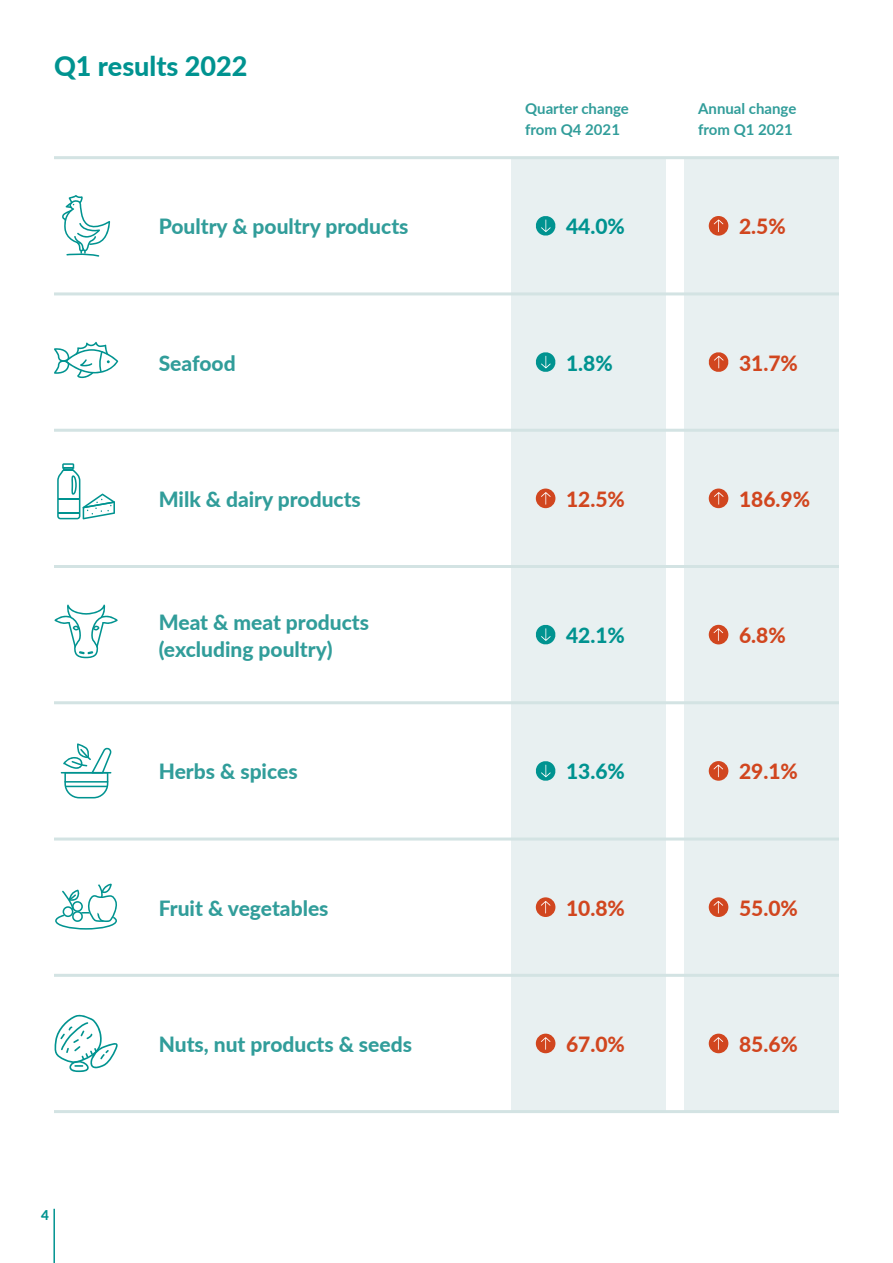
<style>
.page{position:relative;width:893px;height:1263px;background:#fff}
.page>*{position:absolute;margin:0;border:0;box-sizing:border-box;transform-origin:0 0}
.t1{font:800 27px "Lato";color:#009390}
.t2{font:800 21px/27px "Lato";color:#319d9a}
.t3{font:800 21px "Lato";color:#d1461f}
.t4{font:800 21px "Lato";color:#009390}
.t5{font:700 15px/21px "Lato";color:#319d9a}
.t6{font:800 13.5px "Lato";color:#009390}
</style>
<div class="page">
<div style="left:685px;top:158px;width:154px;height:953px;background:#e8f0f1"></div>
<div style="left:512px;top:158px;width:154px;height:953px;background:#e8f0f1"></div>
<svg style="left:708px;top:352px;width:21px;height:20px"></svg>
<div style="left:709px;top:488px;width:19px;height:20px;background:#d1461f;border-radius:50%"></div>
<svg style="left:714px;top:492px;width:9px;height:13px"></svg>
<div style="left:536px;top:488px;width:19px;height:20px;background:#d1461f;border-radius:50%"></div>
<svg style="left:541px;top:492px;width:10px;height:13px"></svg>
<div style="left:709px;top:625px;width:19px;height:19px;background:#d1461f;border-radius:50%"></div>
<svg style="left:714px;top:628px;width:9px;height:13px"></svg>
<div style="left:709px;top:216px;width:19px;height:20px;background:#d1461f;border-radius:50%"></div>
<svg style="left:714px;top:220px;width:9px;height:12px"></svg>
<div style="left:709px;top:761px;width:19px;height:20px;background:#d1461f;border-radius:50%"></div>
<svg style="left:714px;top:765px;width:9px;height:12px"></svg>
<div style="left:709px;top:897px;width:19px;height:20px;background:#d1461f;border-radius:50%"></div>
<svg style="left:714px;top:901px;width:9px;height:12px"></svg>
<div style="left:709px;top:1034px;width:19px;height:19px;background:#d1461f;border-radius:50%"></div>
<svg style="left:714px;top:1037px;width:9px;height:13px"></svg>
<svg style="left:535px;top:352px;width:21px;height:20px"></svg>
<svg style="left:535px;top:624px;width:21px;height:21px"></svg>
<svg style="left:535px;top:761px;width:21px;height:20px"></svg>
<div style="left:536px;top:897px;width:19px;height:20px;background:#d1461f;border-radius:50%"></div>
<svg style="left:541px;top:901px;width:9px;height:12px"></svg>
<div style="left:536px;top:1034px;width:19px;height:19px;background:#d1461f;border-radius:50%"></div>
<svg style="left:541px;top:1037px;width:9px;height:13px"></svg>
<hr style="left:54px;top:156px;width:785px;height:3px;background:#d3e3e3">
<hr style="left:54px;top:292px;width:785px;height:3px;background:#d3e3e3">
<hr style="left:54px;top:429px;width:785px;height:3px;background:#d3e3e3">
<hr style="left:54px;top:565px;width:785px;height:3px;background:#d3e3e3">
<hr style="left:54px;top:701px;width:785px;height:3px;background:#d3e3e3">
<hr style="left:54px;top:837px;width:785px;height:3px;background:#d3e3e3">
<hr style="left:54px;top:974px;width:785px;height:3px;background:#d3e3e3">
<hr style="left:54px;top:1110px;width:785px;height:3px;background:#d3e3e3">
<svg style="left:62px;top:195px;width:48px;height:62px"></svg>
<svg style="left:54px;top:342px;width:64px;height:36px"></svg>
<svg style="left:57px;top:463px;width:58px;height:56px"></svg>
<svg style="left:54px;top:605px;width:64px;height:53px"></svg>
<svg style="left:63px;top:743px;width:49px;height:55px"></svg>
<hr style="left:61px;top:772px;width:50px;height:1px;background:#009390">
<hr style="left:64px;top:781px;width:44px;height:2px;background:#009390">
<hr style="left:65px;top:786px;width:43px;height:1px;background:#009390">
<svg style="left:55px;top:883px;width:62px;height:47px"></svg>
<svg style="left:54px;top:1014px;width:64px;height:58px"></svg>
<svg style="left:535px;top:216px;width:21px;height:20px"></svg>
<hr style="left:53px;top:1209px;width:2px;height:54px;background:#009390">
<p class="t1" style="left:54px;top:46px;width:195px">Q1 results 2022</p>
<p class="t2" style="left:159px;top:212px;width:251px">Poultry &amp; poultry products</p>
<p class="t2" style="left:159px;top:348px;width:78px">Seafood</p>
<p class="t2" style="left:159px;top:485px;width:204px">Milk &amp; dairy products</p>
<p class="t2" style="left:159px;top:607px;width:212px">Meat &amp; meat products (excluding poultry)</p>
<p class="t2" style="left:159px;top:757px;width:140px">Herbs &amp; spices</p>
<p class="t2" style="left:159px;top:893px;width:171px">Fruit &amp; vegetables</p>
<p class="t6" style="left:41px;top:1205px;width:9px">4</p>
<p class="t2" style="left:159px;top:1030px;width:255px">Nuts, nut products &amp; seeds</p>
<p class="t5" style="left:525px;top:97px;width:105px">Quarter change from Q4 2021</p>
<p class="t5" style="left:698px;top:97px;width:100px">Annual change from Q1 2021</p>
<p class="t4" style="left:566px;top:211px;width:60px">44.0%</p>
<p class="t3" style="left:739px;top:211px;width:48px">2.5%</p>
<p class="t4" style="left:566px;top:347px;width:48px">1.8%</p>
<p class="t3" style="left:739px;top:347px;width:60px">31.7%</p>
<p class="t3" style="left:566px;top:484px;width:60px">12.5%</p>
<p class="t3" style="left:739px;top:484px;width:73px">186.9%</p>
<p class="t4" style="left:566px;top:620px;width:60px">42.1%</p>
<p class="t3" style="left:739px;top:620px;width:48px">6.8%</p>
<p class="t4" style="left:566px;top:756px;width:60px">13.6%</p>
<p class="t3" style="left:739px;top:756px;width:60px">29.1%</p>
<p class="t3" style="left:566px;top:892px;width:60px">10.8%</p>
<p class="t3" style="left:739px;top:892px;width:60px">55.0%</p>
<p class="t3" style="left:566px;top:1029px;width:60px">67.0%</p>
<p class="t3" style="left:739px;top:1029px;width:60px">85.6%</p>
</div>
